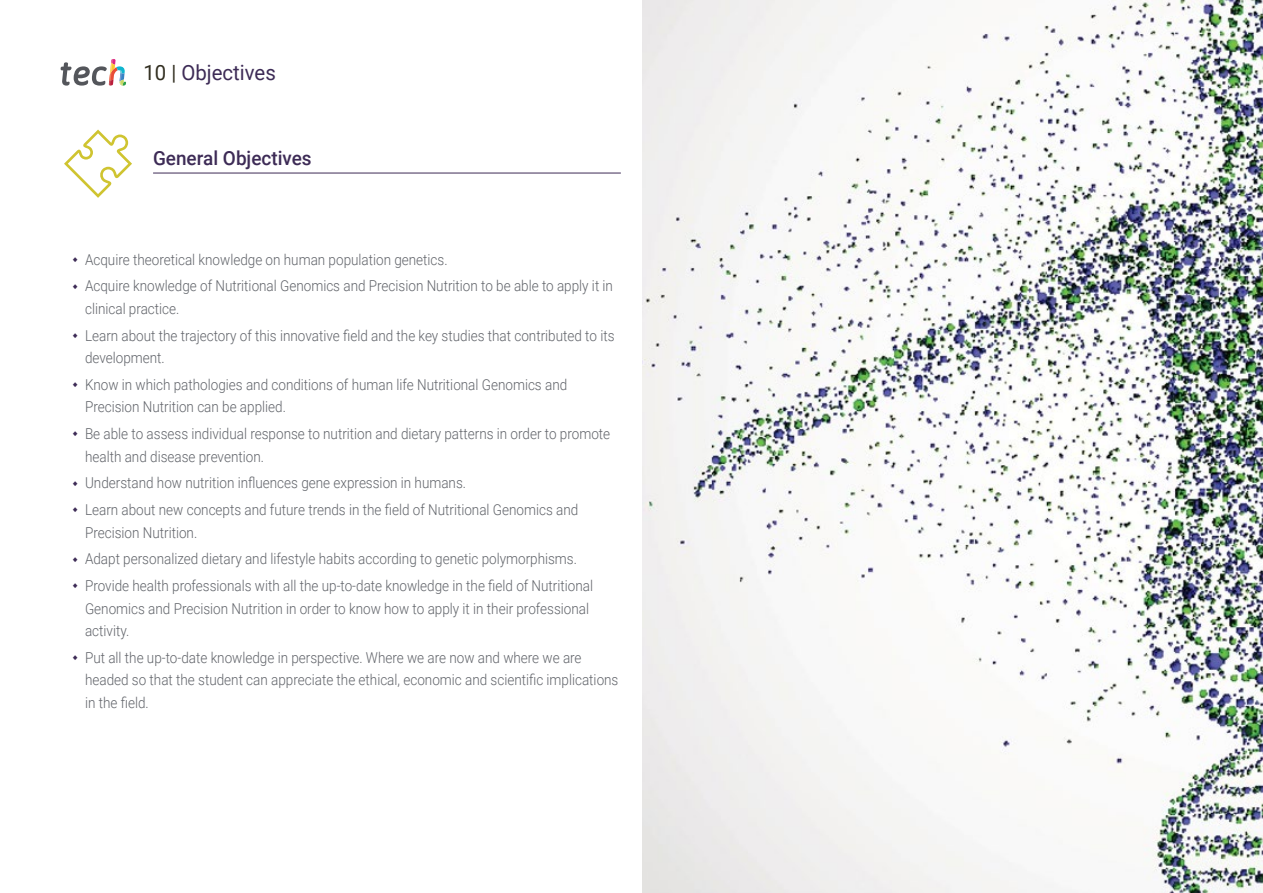
<style>
.page{position:relative;width:1263px;height:893px;background:#fff}
.page>*{position:absolute;margin:0;border:0;box-sizing:border-box;transform-origin:0 0}
.t1{font:21px "Roboto";color:#3d2b56}
.t2{font:500 19.5px "Roboto";color:#3d2b56}
.t3{font:300 15px/26.7px "Roboto";color:#61646a;scale:.9 1}
.s1{color:#312e20}
</style>
<div class="page">
<hr style="left:153px;top:173px;width:468px;height:1px;background:#3d2b56">
<svg style="left:64px;top:130px;width:68px;height:68px"></svg>
<img style="left:642px;top:0;width:621px;height:893px">
<svg style="left:61px;top:59px;width:65px;height:27px"></svg>
<h1 class="t1" style="left:144px;top:57px;width:134px"><span class="s1">10 |</span> Objectives</h1>
<h2 class="t2" style="left:153px;top:144px;width:160px">General Objectives</h2>
<p class="t3" style="left:85px;top:245px;width:588px">Acquire theoretical knowledge on human population genetics.<br>Acquire knowledge of Nutritional Genomics and Precision Nutrition to be able to apply it in</p>
<p class="t3" style="left:85px;top:295px;width:590px">clinical practice.<br>Learn about the trajectory of this innovative field and the key studies that contributed to its</p>
<p class="t3" style="left:85px;top:344px;width:537px">development.<br>Know in which pathologies and conditions of human life Nutritional Genomics and</p>
<p class="t3" style="left:85px;top:393px;width:585px">Precision Nutrition can be applied.<br>Be able to assess individual response to nutrition and dietary patterns in order to promote</p>
<p class="t3" style="left:85px;top:442px;width:550px">health and disease prevention.<br>Understand how nutrition influences gene expression in humans.<br>Learn about new concepts and future trends in the field of Nutritional Genomics and</p>
<p class="t3" style="left:85px;top:518px;width:566px">Precision Nutrition.<br>Adapt personalized dietary and lifestyle habits according to genetic polymorphisms.<br>Provide health professionals with all the up-to-date knowledge in the field of Nutritional</p>
<p class="t3" style="left:85px;top:596px;width:562px;line-height:22.5px">Genomics and Precision Nutrition in order to know how to apply it in their professional activity.</p>
<p class="t3" style="left:85px;top:646px;width:594px;line-height:22.5px">Put all the up-to-date knowledge in perspective. Where we are now and where we are headed so that the student can appreciate the ethical, economic and scientific implications in the field.</p>
</div>
